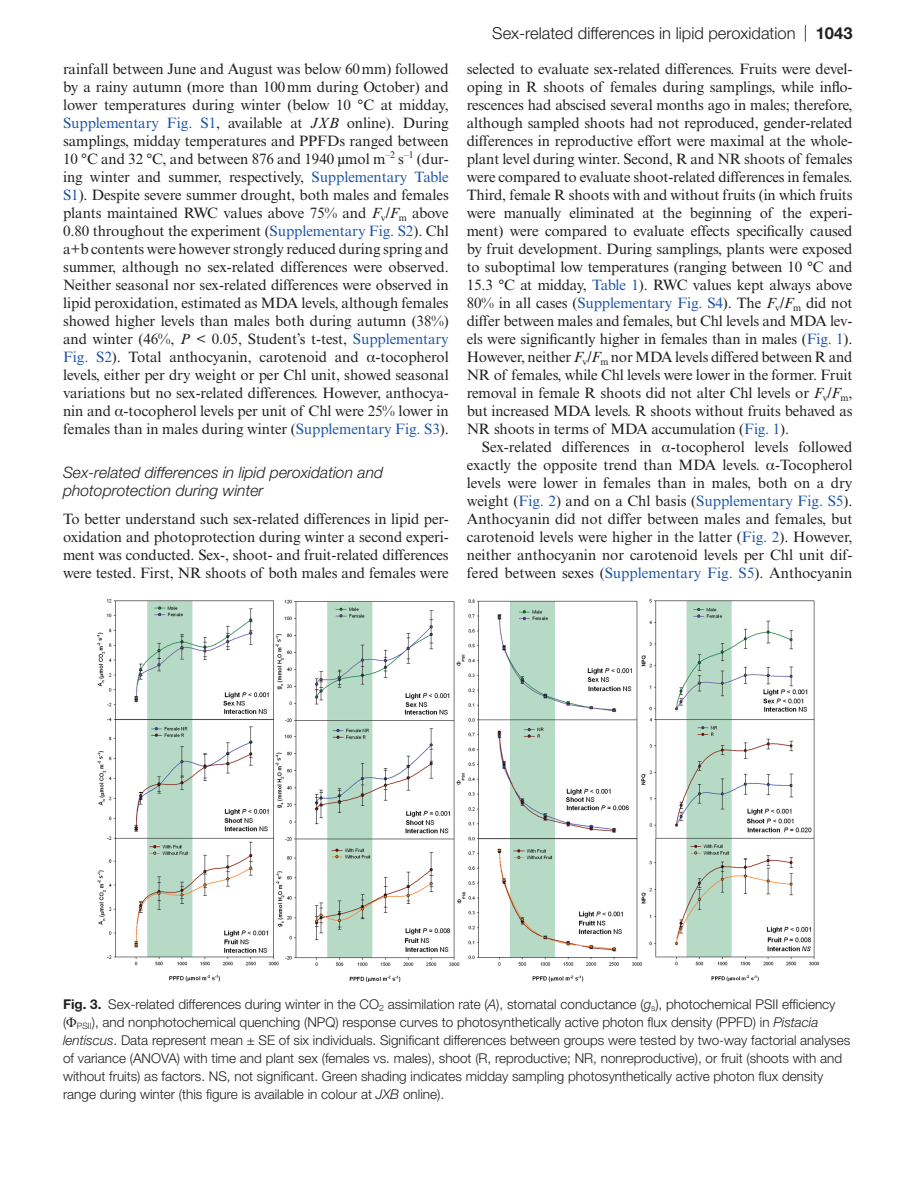
<style>
.page{position:relative;width:919px;height:1187px;background:#fff}
.page>*{position:absolute;margin:0;border:0;box-sizing:border-box;transform-origin:0 0}
.t1{font:300 16.5px "Helvetica Neue LT Std";color:#231f20}
.t2{font:italic 300 15.75px/18px "Helvetica Neue LT Std";color:#231f20}
.t3{font:15px/18px "Times New Roman MT Std";letter-spacing:-.01em;color:#231f20;text-align:justify}
.t4{font:300 13.5px/18px "Helvetica Neue LT Std";color:#231f20}
.s1{color:#1e56a6}
.s2{font-style:italic}
.s3{font-family:"Gandhari Unicode"}
.s4{font-weight:700}
.s5{font-family:"Gandhari Unicode";font-weight:400}
</style>
<div class="page">
<img style="left:97px;top:599px;width:720px;height:382px">
<p class="t3" style="left:63px;top:60px;width:387px">rainfall between June and August was below 60mm) followed by a rainy autumn (more than 100mm during October) and lower temperatures during winter (below 10 °C at midday, <span class="s1">Supplementary Fig. S1</span>, available at <span class="s2">JXB</span> online). During samplings, midday temperatures and PPFDs ranged between 10 °C and 32 °C, and between 876 and 1940 <span class="s3">µ</span>mol m<sup>–2</sup> s<sup>–1</sup> (dur&shy;ing winter and summer, respectively, <span class="s1">Supplementary Table S1</span>). Despite severe summer drought, both males and females plants maintained RWC values above 75% and <span class="s2">F</span><sub>v</sub>/<span class="s2">F</span><sub>m</sub> above 0.80 throughout the experiment (<span class="s1">Supplementary Fig. S2</span>). Chl a+b contents were however strongly reduced during spring and summer, although no sex-related differences were observed.<br>Neither seasonal nor sex-related differences were observed in lipid peroxidation, estimated as MDA levels, although females showed higher levels than males both during autumn (38%) and winter (46%, <span class="s2">P</span> &lt; 0.05, Student’s t-test, <span class="s1">Supplementary Fig. S2</span>). Total anthocyanin, carotenoid and <span class="s3">α</span>-tocopherol levels, either per dry weight or per Chl unit, showed seasonal variations but no sex-related differences. However, anthocya&shy;nin and <span class="s3">α</span>-tocopherol levels per unit of Chl were 25% lower in females than in males during winter (<span class="s1">Supplementary Fig. S3</span>).</p>
<p class="t2" style="left:63px;top:462px;width:322px">Sex-related differences in lipid peroxidation and photoprotection during winter</p>
<p class="t3" style="left:63px;top:510px;width:387px">To better understand such sex-related differences in lipid per&shy;oxidation and photoprotection during winter a second experi&shy;ment was conducted. Sex-, shoot- and fruit-related differences were tested. First, NR shoots of both males and females were</p>
<p class="t1" style="left:492px;top:23px;width:362px">Sex-related differences in lipid peroxidation | <span class="s4">1043</span></p>
<p class="t3" style="left:466px;top:60px;width:387px">selected to evaluate sex-related differences. Fruits were devel&shy;oping in R shoots of females during samplings, while inflo&shy;rescences had abscised several months ago in males; therefore, although sampled shoots had not reproduced, gender-related differences in reproductive effort were maximal at the whole&shy;plant level during winter. Second, R and NR shoots of females were compared to evaluate shoot-related differences in females.<br>Third, female R shoots with and without fruits (in which fruits were manually eliminated at the beginning of the experi&shy;ment) were compared to evaluate effects specifically caused by fruit development. During samplings, plants were exposed to suboptimal low temperatures (ranging between 10 °C and 15.3 °C at midday, <span class="s1">Table 1</span>). RWC values kept always above 80% in all cases (<span class="s1">Supplementary Fig. S4</span>). The <span class="s2">F</span><sub>v</sub>/<span class="s2">F</span><sub>m</sub> did not differ between males and females, but Chl levels and MDA lev&shy;els were significantly higher in females than in males (<span class="s1">Fig. 1</span>).<br>However, neither <span class="s2">F</span><sub>v</sub>/<span class="s2">F</span><sub>m</sub> nor MDA levels differed between R and NR of females, while Chl levels were lower in the former. Fruit removal in female R shoots did not alter Chl levels or <span class="s2">F</span><sub>v</sub>/<span class="s2">F</span><sub>m</sub>, but increased MDA levels. R shoots without fruits behaved as NR shoots in terms of MDA accumulation (<span class="s1">Fig. 1</span>).</p>
<p class="t3" style="left:467px;top:438px;width:387px;text-indent:15px">Sex-related differences in <span class="s3">α</span>-tocopherol levels followed exactly the opposite trend than MDA levels. <span class="s3">α</span>-Tocopherol levels were lower in females than in males, both on a dry weight (<span class="s1">Fig. 2</span>) and on a Chl basis (<span class="s1">Supplementary Fig. S5</span>).<br>Anthocyanin did not differ between males and females, but carotenoid levels were higher in the latter (<span class="s1">Fig. 2</span>). However, neither anthocyanin nor carotenoid levels per Chl unit dif&shy;fered between sexes (<span class="s1">Supplementary Fig. S5</span>). Anthocyanin</p>
<p class="t4" style="left:63px;top:994px;width:788px"><span class="s4">Fig. 3.</span> Sex-related differences during winter in the CO<sub>2</sub> assimilation rate (<span class="s2">A</span>), stomatal conductance (<span class="s2">g</span><sub>s</sub>), photochemical PSII efficiency (<span class="s5">Φ</span><sub>PSII</sub>), and nonphotochemical quenching (NPQ) response curves to photosynthetically active photon flux density (PPFD) in <span class="s2">Pistacia lentiscus</span>. Data represent mean ± SE of six individuals. Significant differences between groups were tested by two-way factorial analyses of variance (ANOVA) with time and plant sex (females vs. males), shoot (R, reproductive; NR, nonreproductive), or fruit (shoots with and without fruits) as factors. NS, not significant. Green shading indicates midday sampling photosynthetically active photon flux density range during winter (this figure is available in colour at <span class="s2">JXB</span> online).</p>
</div>
